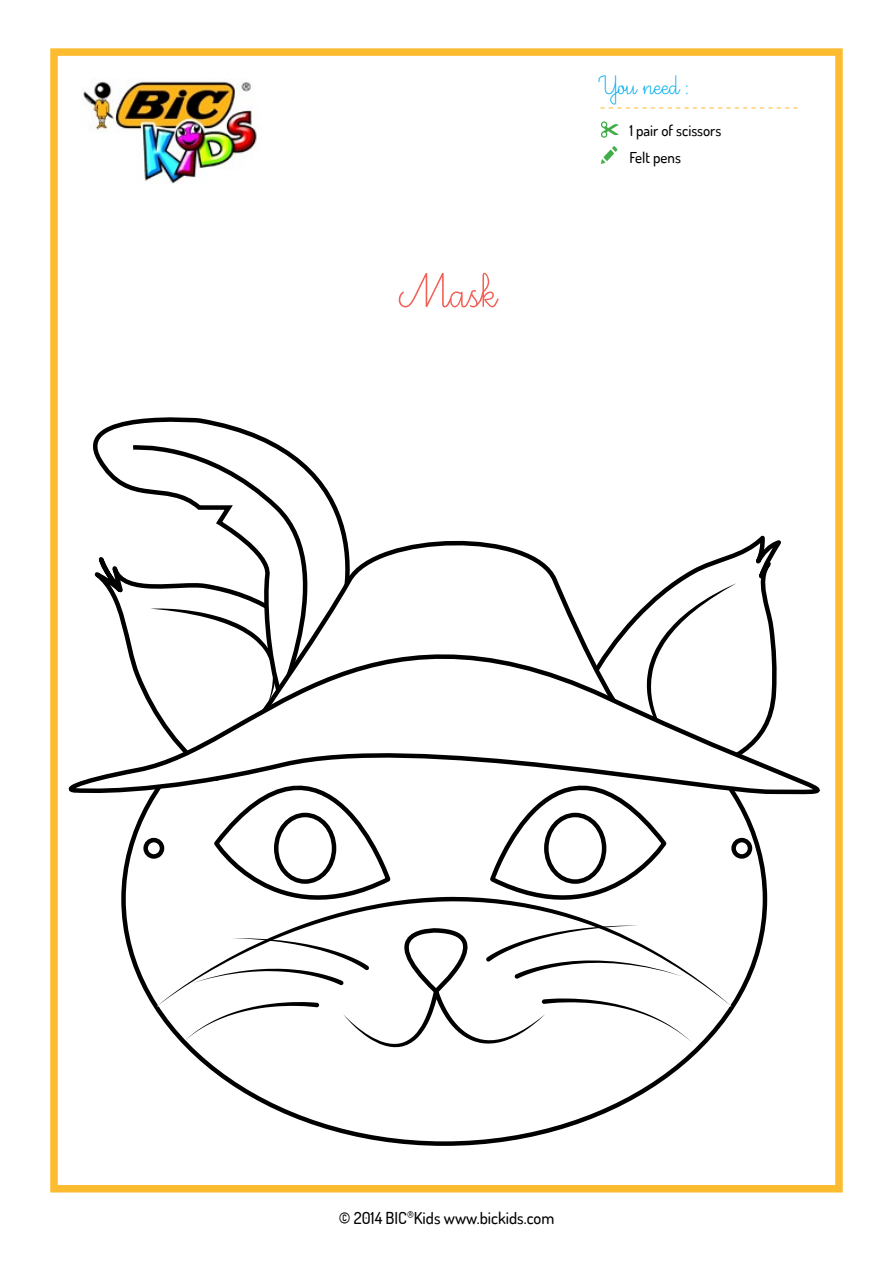
<style>
.page{position:relative;width:893px;height:1263px;background:#fff}
.page>*{position:absolute;margin:0;border:0;box-sizing:border-box;transform-origin:0 0}
.t1{font:60px "Ecriture A Romain Orne";color:#f16158}
.t2{font:33px "Ecriture A Romain Orne";color:#00aeef}
.t3{font:18px "Minion Pro";color:#fdbb30}
.t4{font:500 16.5px "Dosis";color:#000}
.t5{font:500 15px/27px "Dosis";color:#000}
</style>
<div class="page">
<div style="left:50px;top:48px;width:793px;height:1144px;border:8px solid #fdbb30"></div>
<img style="left:83px;top:79px;width:174px;height:104px">
<svg style="left:600px;top:121px;width:19px;height:17px"></svg>
<svg style="left:601px;top:146px;width:16px;height:18px"></svg>
<svg style="left:93px;top:417px;width:166px;height:158px"></svg>
<svg style="left:129px;top:435px;width:215px;height:140px"></svg>
<svg style="left:683px;top:535px;width:98px;height:40px"></svg>
<svg style="left:150px;top:800px;width:587px;height:298px"></svg>
<svg style="left:259px;top:526px;width:296px;height:49px"></svg>
<svg style="left:68px;top:575px;width:752px;height:225px"></svg>
<div style="left:546px;top:815px;width:58px;height:66px;background:#fff;border-radius:50%"></div>
<div style="left:544px;top:813px;width:62px;height:71px;border:4px solid #000;border-radius:50%"></div>
<div style="left:276px;top:815px;width:58px;height:66px;background:#fff;border-radius:50%"></div>
<div style="left:274px;top:813px;width:62px;height:71px;border:4px solid #000;border-radius:50%"></div>
<svg style="left:146px;top:840px;width:16px;height:16px"></svg>
<div style="left:143px;top:838px;width:21px;height:21px;border:4px solid #000;border-radius:50%"></div>
<svg style="left:734px;top:840px;width:16px;height:16px"></svg>
<div style="left:731px;top:838px;width:21px;height:21px;border:4px solid #000;border-radius:50%"></div>
<h1 class="t1" style="left:397px;top:262px;width:100px">Mask</h1>
<h2 class="t2" style="left:600px;top:69px;width:91px">You need :</h2>
<p class="t3" style="left:600px;top:94px;width:201px">------------------------</p>
<p class="t5" style="left:629px;top:116px;width:94px">1 pair of scissors<br>Felt pens</p>
<p class="t4" style="left:339px;top:1207px;width:217px">© 2014 BIC<sup>®</sup>Kids www.bickids.com</p>
</div>
